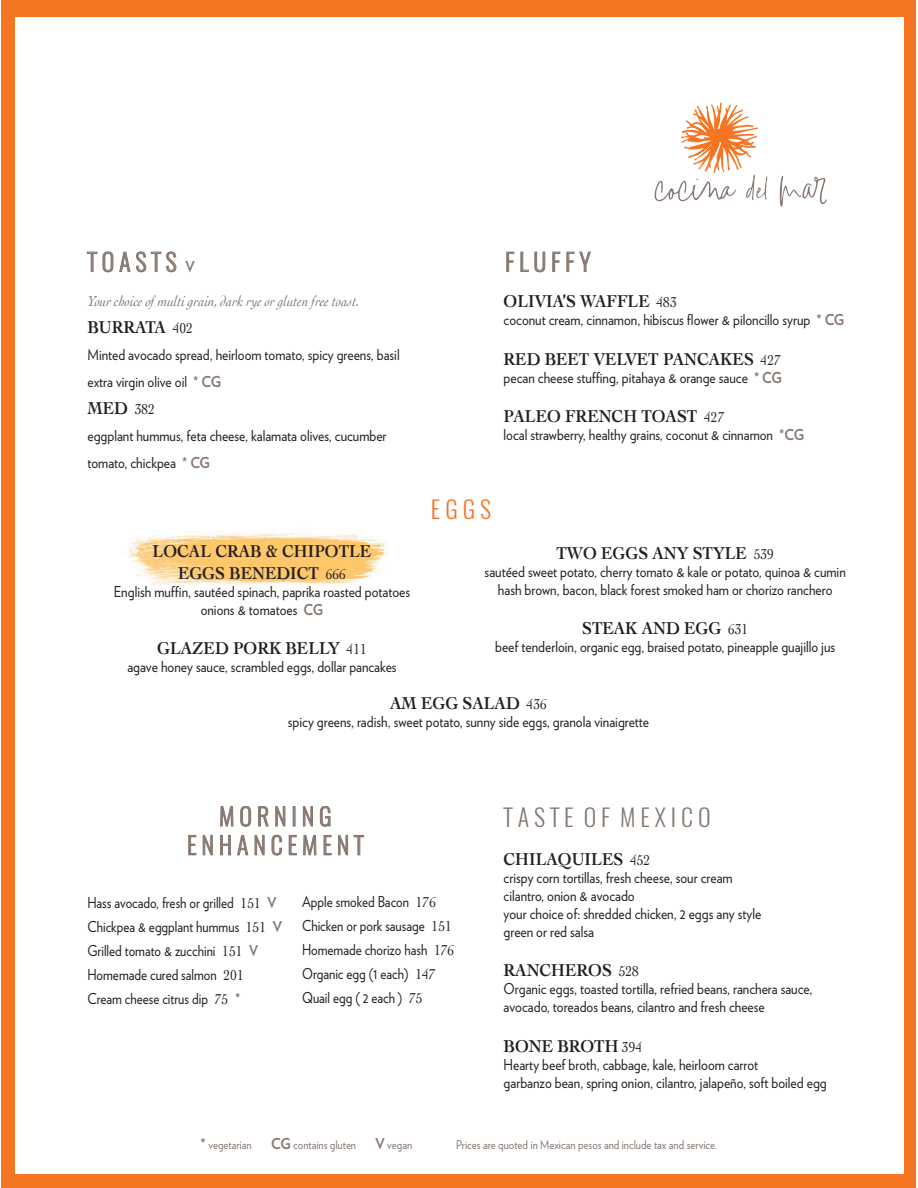
<style>
.page{position:relative;width:918px;height:1188px;background:#fff}
.page>*{position:absolute;margin:0;border:0;box-sizing:border-box;transform-origin:0 0}
.t1{font:300 24px "Oswald";color:#867770}
.t2{font:300 24px "Oswald";color:#f57523}
.t3{font:700 18px "Cochin";color:#231f20;scale:.9 1}
.t4{font:15px/18px "Verlag";color:#231f20;scale:.9 1}
.t5{font:15px "Verlag";color:#231f20;scale:.87 1}
.t6{font:italic 15px "Cochin";color:#867770;scale:.9 1}
.t7{font:12px "Verlag";color:#867770;scale:.9 1}
.s1{font-family:"Verlag";font-weight:700;font-size:15px}
.s2{font-weight:400;font-size:15px}
.s3{font-weight:700;color:#867770}
.s4{font-family:"Cochin"}
.s5{font-weight:700;font-size:15px}
</style>
<div class="page">
<div style="left:2px;top:0;width:914px;height:1188px;background:#f57523"></div>
<div style="left:15px;top:17px;width:888px;height:1157px;background:#fff"></div>
<img style="left:126px;top:530px;width:262px;height:58px">
<svg style="left:779px;top:176px;width:48px;height:31px"></svg>
<svg style="left:654px;top:102px;width:114px;height:100px"></svg>
<svg style="left:506px;top:251px;width:40px;height:22px"></svg>
<svg style="left:552px;top:251px;width:39px;height:21px"></svg>
<svg style="left:220px;top:806px;width:14px;height:21px"></svg>
<svg style="left:240px;top:806px;width:11px;height:21px"></svg>
<svg style="left:258px;top:806px;width:11px;height:21px"></svg>
<svg style="left:275px;top:806px;width:11px;height:21px"></svg>
<svg style="left:293px;top:807px;width:2px;height:19px"></svg>
<svg style="left:303px;top:806px;width:10px;height:21px"></svg>
<svg style="left:320px;top:806px;width:11px;height:21px"></svg>
<svg style="left:188px;top:835px;width:25px;height:21px"></svg>
<svg style="left:220px;top:835px;width:11px;height:21px"></svg>
<svg style="left:237px;top:835px;width:28px;height:21px"></svg>
<svg style="left:271px;top:834px;width:11px;height:22px"></svg>
<svg style="left:289px;top:835px;width:8px;height:21px"></svg>
<svg style="left:303px;top:835px;width:14px;height:21px"></svg>
<svg style="left:323px;top:835px;width:9px;height:21px"></svg>
<svg style="left:338px;top:835px;width:26px;height:21px"></svg>
<svg style="left:87px;top:251px;width:90px;height:22px"></svg>
<p class="t1" style="left:87px;top:246px;width:109px">T O A S T S <span class="s1">V</span></p>
<p class="t6" style="left:87px;top:291px;width:304px">Your choice of multi grain, dark rye or gluten free toast.</p>
<p class="t3" style="left:87px;top:315px;width:119px">BURRATA <span class="s2">402</span></p>
<p class="t4" style="left:87px;top:345px;width:348px">Minted avocado spread, heirloom tomato, spicy greens, basil</p>
<p class="t4" style="left:87px;top:372px;width:150px">extra virgin olive oil <span class="s3">* CG</span></p>
<p class="t3" style="left:87px;top:396px;width:76px">MED <span class="s2">382</span></p>
<p class="t4" style="left:87px;top:426px;width:334px">eggplant hummus, feta cheese, kalamata olives, cucumber</p>
<p class="t4" style="left:87px;top:453px;width:138px">tomato, chickpea <span class="s3">* CG</span></p>
<p class="t1" style="left:505px;top:246px;width:87px">F L U F F Y</p>
<p class="t3" style="left:504px;top:289px;width:194px">OLIVIA’S WAFFLE <span class="s2">483</span></p>
<p class="t4" style="left:504px;top:310px;width:380px">coconut cream, cinnamon, hibiscus flower &amp; piloncillo syrup <span class="s3">* CG</span></p>
<p class="t3" style="left:504px;top:347px;width:310px">RED BEET VELVET PANCAKES <span class="s2">427</span></p>
<p class="t4" style="left:504px;top:368px;width:311px">pecan cheese stuffing, pitahaya &amp; orange sauce <span class="s3">* CG</span></p>
<p class="t3" style="left:504px;top:404px;width:247px">PALEO FRENCH TOAST <span class="s2">427</span></p>
<p class="t4" style="left:504px;top:425px;width:336px">local strawberry, healthy grains, coconut &amp; cinnamon <span class="s3">*CG</span></p>
<p class="t2" style="left:431px;top:494px;width:62px">E G G S</p>
<p class="t3" style="left:153px;top:539px;width:245px">LOCAL CRAB &amp; CHIPOTLE</p>
<p class="t3" style="left:178px;top:561px;width:188px">EGGS BENEDICT <span class="s2">666</span></p>
<p class="t4" style="left:114px;top:582px;width:331px">English muffin, sautéed spinach, paprika roasted potatoes</p>
<p class="t4" style="left:201px;top:600px;width:138px">onions &amp; tomatoes <span class="s3">CG</span></p>
<p class="t3" style="left:157px;top:636px;width:235px">GLAZED PORK BELLY <span class="s2">411</span></p>
<p class="t4" style="left:127px;top:657px;width:301px">agave honey sauce, scrambled eggs, dollar pancakes</p>
<p class="t3" style="left:390px;top:691px;width:176px">AM EGG SALAD <span class="s2">436</span></p>
<p class="t4" style="left:288px;top:712px;width:403px">spicy greens, radish, sweet potato, sunny side eggs, granola vinaigrette</p>
<p class="t3" style="left:556px;top:541px;width:243px">TWO EGGS ANY STYLE <span class="s2">539</span></p>
<p class="t4" style="left:485px;top:562px;width:403px;text-align:center">sautéed sweet potato, cherry tomato &amp; kale or potato, quinoa &amp; cumin hash brown, bacon, black forest smoked ham or chorizo ranchero</p>
<p class="t3" style="left:582px;top:616px;width:186px">STEAK AND EGG <span class="s2">631</span></p>
<p class="t4" style="left:495px;top:637px;width:379px">beef tenderloin, organic egg, braised potato, pineapple guajillo jus</p>
<p class="t1" style="left:219px;top:800px;width:114px">M O R N I N G</p>
<p class="t1" style="left:187px;top:829px;width:178px">E N H A N C E M E N T</p>
<p class="t5" style="left:87px;top:892px;width:219px">Hass avocado, fresh or grilled <span class="s4">151</span> <span class="s3">V</span></p>
<p class="t5" style="left:87px;top:916px;width:225px">Chickpea &amp; eggplant hummus <span class="s4">151</span> <span class="s3">V</span></p>
<p class="t5" style="left:87px;top:940px;width:198px">Grilled tomato &amp; zucchini <span class="s4">151</span> <span class="s3">V</span></p>
<p class="t5" style="left:87px;top:964px;width:181px">Homemade cured salmon <span class="s4">201</span></p>
<p class="t5" style="left:87px;top:988px;width:177px">Cream cheese citrus dip <span class="s4">75</span> <span class="s3">*</span></p>
<p class="t5" style="left:302px;top:890px;width:156px">Apple smoked Bacon <span class="s4">176</span></p>
<p class="t5" style="left:302px;top:914px;width:174px">Chicken or pork sausage <span class="s4">151</span></p>
<p class="t5" style="left:302px;top:938px;width:177px">Homemade chorizo hash <span class="s4">176</span></p>
<p class="t5" style="left:302px;top:962px;width:155px">Organic egg (1 each) <span class="s4">147</span></p>
<p class="t5" style="left:302px;top:986px;width:140px">Quail egg ( 2 each ) <span class="s4">75</span></p>
<p class="t1" style="left:504px;top:801px;width:209px">T A S T E O F M E X I C O</p>
<p class="t3" style="left:504px;top:847px;width:165px">CHILAQUILES <span class="s2">452</span></p>
<p class="t4" style="left:504px;top:868px;width:256px">crispy corn tortillas, fresh cheese, sour cream</p>
<p class="t4" style="left:504px;top:886px;width:147px">cilantro, onion &amp; avocado</p>
<p class="t4" style="left:504px;top:904px;width:288px">your choice of: shredded chicken, 2 eggs any style</p>
<p class="t4" style="left:504px;top:922px;width:102px">green or red salsa</p>
<p class="t3" style="left:504px;top:958px;width:152px">RANCHEROS <span class="s2">528</span></p>
<p class="t4" style="left:504px;top:979px;width:345px">Organic eggs, toasted tortilla, refried beans, ranchera sauce, avocado, toreados beans, cilantro and fresh cheese</p>
<p class="t3" style="left:504px;top:1034px;width:155px">BONE BROTH <span class="s2">394</span></p>
<p class="t4" style="left:504px;top:1055px;width:284px">Hearty beef broth, cabbage, kale, heirloom carrot</p>
<p class="t4" style="left:504px;top:1073px;width:361px">garbanzo bean, spring onion, cilantro, jalapeño, soft boiled egg</p>
<p class="t7" style="left:201px;top:1135px;width:58px"><span class="s5">*</span> vegetarian</p>
<p class="t7" style="left:271px;top:1135px;width:96px"><span class="s5">CG</span> contains gluten</p>
<p class="t7" style="left:376px;top:1135px;width:42px"><span class="s5">V</span> vegan</p>
<p class="t7" style="left:456px;top:1135px;width:292px">Prices are quoted in Mexican pesos and include tax and service.</p>
</div>
